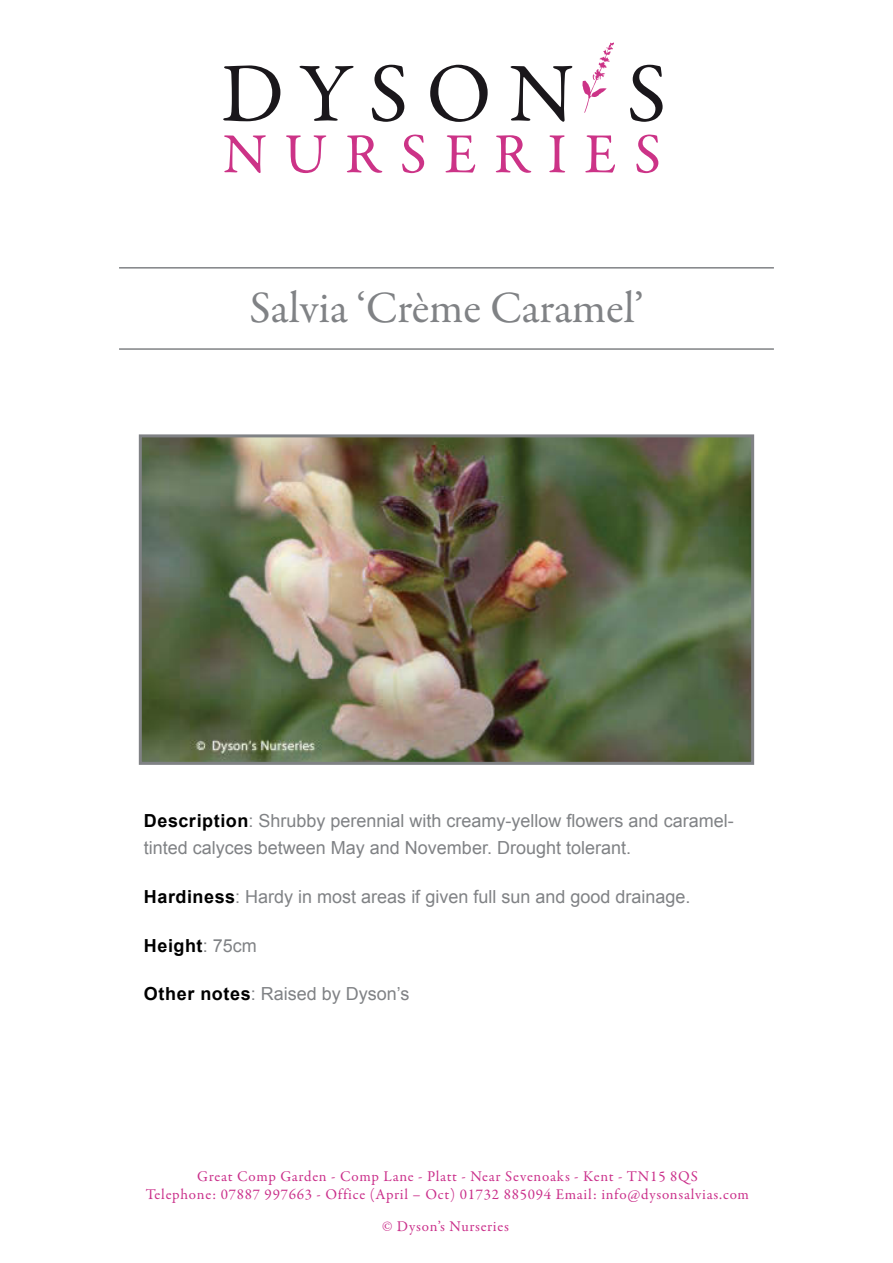
<style>
.page{position:relative;width:893px;height:1263px;background:#fff}
.page>*{position:absolute;margin:0;border:0;box-sizing:border-box;transform-origin:0 0}
.t1{font:56.85px "Garamond Premr Pro";letter-spacing:.31em;color:#cc3387}
.t2{font:45px "Garamond Premr Pro";letter-spacing:-.005em;color:#808285}
.t3{font:18px/27px "Arial";color:#808285}
.t4{font:700 18px "Arial";letter-spacing:.03em;color:#000}
.t5{font:15px/18px "Garamond Premr Pro";letter-spacing:.05em;color:#ca2f8a;text-align:center}
.s1{font-weight:700;color:#000}
.s2{font-weight:400;color:#808285}
</style>
<div class="page">
<svg style="left:223px;top:65px;width:57px;height:56px"></svg>
<svg style="left:300px;top:66px;width:54px;height:55px"></svg>
<svg style="left:372px;top:65px;width:32px;height:57px"></svg>
<svg style="left:430px;top:65px;width:58px;height:57px"></svg>
<svg style="left:511px;top:66px;width:61px;height:56px"></svg>
<svg style="left:630px;top:65px;width:33px;height:57px"></svg>
<svg style="left:582px;top:43px;width:32px;height:70px"></svg>
<hr style="left:119px;top:348px;width:655px;height:2px;background:#808285">
<hr style="left:119px;top:267px;width:655px;height:2px;background:#808285">
<img style="left:143px;top:438px;width:607px;height:323px">
<div style="left:139px;top:434px;width:615px;height:331px;border:3px solid #808285"></div>
<h1 class="t1" style="left:223px;top:120px;width:439px">NURSERIES</h1>
<h2 class="t2" style="left:249px;top:280px;width:396px">Salvia ‘Crème Caramel’</h2>
<p class="t3" style="left:144px;top:808px;width:591px"><span class="s1">Description</span>: Shrubby perennial with creamy-yellow flowers and caramel&shy;tinted calyces between May and November. Drought tolerant.</p>
<p class="t3" style="left:144px;top:883px;width:548px"><span class="s1">Hardiness</span>: Hardy in most areas if given full sun and good drainage.</p>
<p class="t4" style="left:144px;top:933px;width:115px">Height<span class="s2">: 75cm</span></p>
<p class="t3" style="left:144px;top:981px;width:267px"><span class="s1">Other notes</span>: Raised by Dyson’s</p>
<p class="t5" style="left:146px;top:1168px;width:605px">Great Comp Garden - Comp Lane - Platt - Near Sevenoaks - Kent - TN15 8QS<br>Telephone: 07887 997663 - Office (April – Oct) 01732 885094 Email: info@dysonsalvias.com</p>
<p class="t5" style="left:382px;top:1218px;width:128px">© Dyson’s Nurseries</p>
</div>
